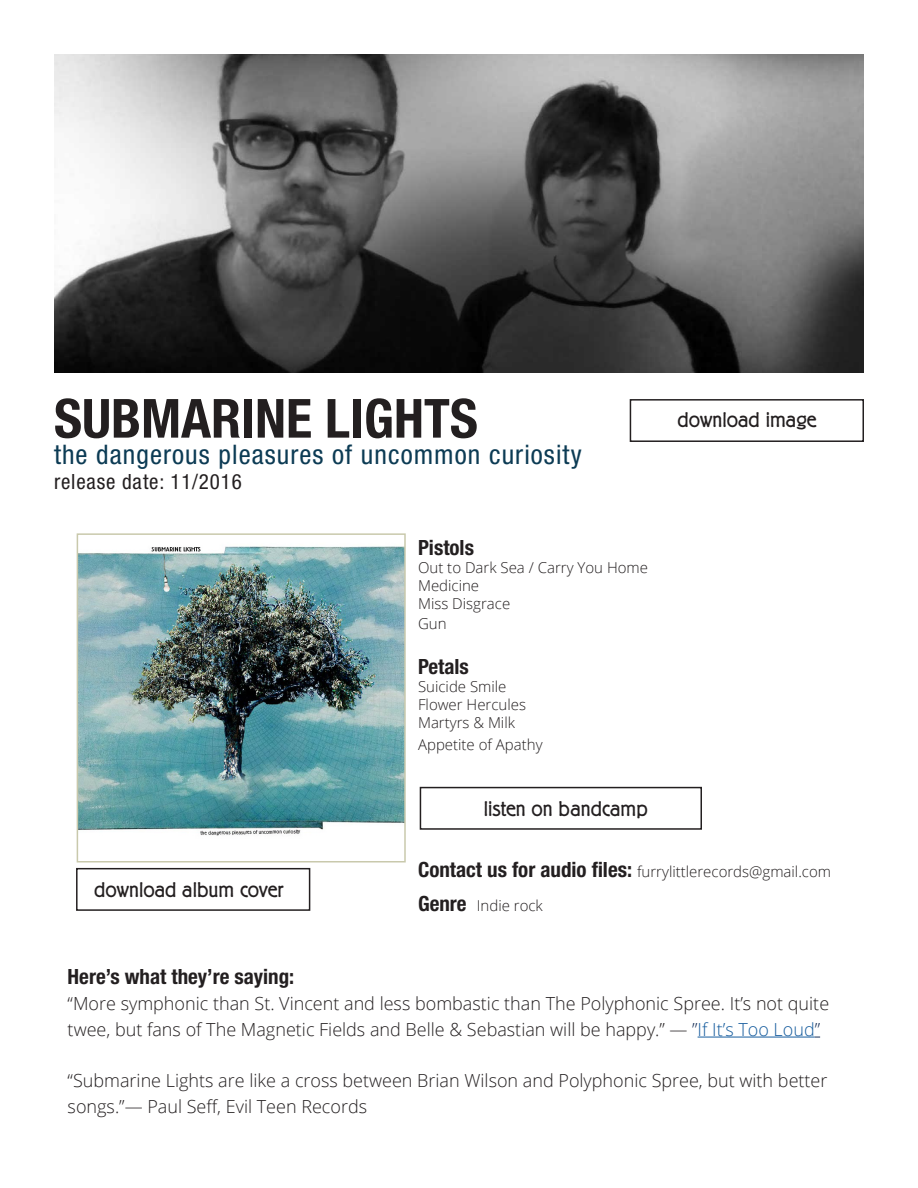
<style>
.page{position:relative;width:918px;height:1188px;background:#fff}
.page>*{position:absolute;margin:0;border:0;box-sizing:border-box;transform-origin:0 0}
.t1{font:700 condensed 54px "Helvetica Neue LT Std";color:#231f20}
.t2{font:condensed 27px "Helvetica Neue LT Std";letter-spacing:.04em;color:#0c3b54}
.t3{font:300 21px "Berliner Grotesk";color:#231f20}
.t4{font:700 condensed 21px "Helvetica Neue LT Std";color:#231f20}
.t5{font:condensed 21px "Helvetica Neue LT Std";letter-spacing:.04em;color:#231f20}
.t6{font:300 18px/25.8px "Open Sans";color:#231f20}
.t7{font:300 15px "Open Sans";color:#231f20}
.s1{font-family:"Helvetica Neue LT Std";font-weight:700;font-stretch:condensed;font-size:21px}
.s2{color:#172f57}
.s3{color:#175d9e}
</style>
<div class="page">
<div style="left:76px;top:868px;width:234px;height:43px;border:2px solid #231f20"></div>
<img style="left:80px;top:546px;width:323px;height:290px">
<div style="left:77px;top:533px;width:329px;height:329px;border:2px solid #c9c9ac"></div>
<div style="left:420px;top:787px;width:282px;height:43px;border:2px solid #231f20"></div>
<img style="left:54px;top:54px;width:810px;height:319px">
<hr style="left:698px;top:1037px;width:117px;height:1px;background:#175d9e">
<div style="left:630px;top:399px;width:234px;height:43px;border:2px solid #231f20"></div>
<p class="t1" style="left:54px;top:386px;width:425px">SUBMARINE LIGHTS</p>
<p class="t2" style="left:54px;top:439px;width:529px">the dangerous pleasures of uncommon curiosity</p>
<p class="t5" style="left:54px;top:470px;width:189px">release date: 11/2016</p>
<p class="t4" style="left:418px;top:535px;width:57px">Pistols</p>
<p class="t7" style="left:418px;top:557px;width:231px">Out to Dark Sea / Carry You Home</p>
<p class="t7" style="left:418px;top:575px;width:63px">Medicine</p>
<p class="t7" style="left:418px;top:593px;width:94px">Miss Disgrace</p>
<p class="t7" style="left:418px;top:613px;width:30px">Gun</p>
<p class="t4" style="left:418px;top:654px;width:52px">Petals</p>
<p class="t7" style="left:418px;top:676px;width:90px">Suicide Smile</p>
<p class="t7" style="left:418px;top:694px;width:109px">Flower Hercules</p>
<p class="t7" style="left:418px;top:712px;width:98px">Martyrs &amp; Milk</p>
<p class="t7" style="left:418px;top:734px;width:126px">Appetite of Apathy</p>
<p class="t3" style="left:484px;top:796px;width:165px">listen on bandcamp</p>
<p class="t3" style="left:678px;top:408px;width:140px">download image</p>
<p class="t3" style="left:94px;top:878px;width:191px">download album cover</p>
<p class="t7" style="left:418px;top:862px;width:414px"><span class="s1">Contact us for audio files:</span> furrylittlerecords@gmail.com</p>
<p class="t7" style="left:418px;top:895px;width:126px"><span class="s1">Genre</span> Indie rock</p>
<p class="t4" style="left:68px;top:964px;width:228px">Here’s what they’re saying:</p>
<p class="t6" style="left:68px;top:990px;width:763px">“More symphonic than St. Vincent and less bombastic than The Polyphonic Spree. It’s not quite twee, but fans of The Magnetic Fields and Belle &amp; Sebastian will be happy.” — <span class="s2">”</span><span class="s3">If It’s Too Loud</span><span class="s2">”</span></p>
<p class="t6" style="left:68px;top:1067px;width:761px">“Submarine Lights are like a cross between Brian Wilson and Polyphonic Spree, but with better songs.”— Paul Seff, Evil Teen Records</p>
</div>
